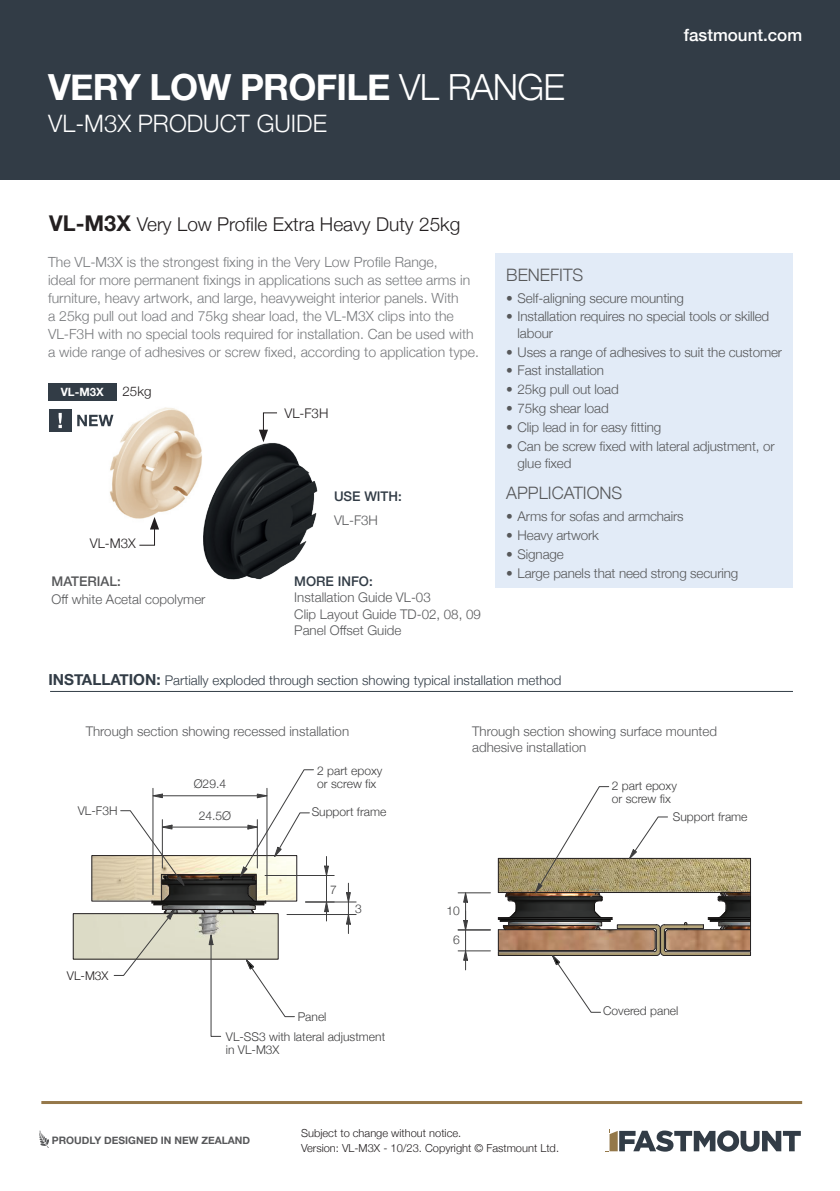
<style>
.page{position:relative;width:840px;height:1191px;background:#fff}
.page>*{position:absolute;margin:0;border:0;box-sizing:border-box;transform-origin:0 0}
.t1{font:700 36px "Helvetica Neue";letter-spacing:-.02em;color:#fff}
.t2{font:300 24px "Helvetica Neue";color:#fff}
.t3{font:300 19px "Helvetica Neue";color:#231f20}
.t4{font:300 17.2px "Helvetica Neue";color:#57585a}
.t5{font:500 17px "Helvetica Neue";color:#fff}
.t6{font:300 14px/18px "Helvetica Neue";color:#787a7d}
.t7{font:300 13.4px/16.2px "Helvetica Neue";letter-spacing:-.01em;color:#57585a}
.t8{font:300 13.4px "Helvetica Neue";color:#323c46}
.t9{font:500 13.4px "Helvetica Neue";color:#323c46}
.t10{font:300 13.4px "Helvetica Neue";color:#231f20}
.t11{font:500 13.4px "Helvetica Neue";color:#57585a}
.t12{font:300 12px/13.2px "Helvetica Neue";color:#3e3e3f}
.t13{font:300 12px "Helvetica Neue";color:#231f20}
.t14{font:700 11.4px "Helvetica Neue";color:#fff}
.t15{font:300 11px/14.8px "Helvetica Neue";color:#231f20}
.t16{font:700 10.2px "Helvetica Neue";color:#57585a}
.s1{font-weight:300}
.s2{font-weight:700;font-size:21.6px}
.s3{font-weight:700;font-size:15.2px}
</style>
<div class="page">
<div style="left:0;top:0;width:831px;height:178px;background:#323c46"></div>
<img style="left:203px;top:443px;width:115px;height:137px">
<img style="left:668px;top:859px;width:81px;height:96px">
<hr style="left:667px;top:950px;width:83px;height:1px;background:#231f20">
<hr style="left:667px;top:929px;width:83px;height:1px;background:#231f20">
<hr style="left:666px;top:951px;width:84px;height:1px;background:#231f20">
<hr style="left:666px;top:928px;width:37px;height:1px;background:#231f20">
<hr style="left:664px;top:955px;width:86px;height:1px;background:#231f20">
<hr style="left:664px;top:924px;width:39px;height:1px;background:#231f20">
<svg style="left:683px;top:921px;width:4px;height:8px"></svg>
<hr style="left:749px;top:858px;width:1px;height:34px;background:#231f20">
<hr style="left:498px;top:892px;width:252px;height:1px;background:#231f20">
<hr style="left:498px;top:858px;width:252px;height:1px;background:#231f20">
<svg style="left:702px;top:891px;width:48px;height:64px"></svg>
<hr style="left:458px;top:892px;width:32px;height:1px;background:#3e3e3f">
<hr style="left:458px;top:950px;width:32px;height:1px;background:#3e3e3f">
<hr style="left:458px;top:929px;width:32px;height:1px;background:#3e3e3f">
<hr style="left:305px;top:901px;width:51px;height:1px;background:#3e3e3f">
<hr style="left:287px;top:914px;width:69px;height:1px;background:#3e3e3f">
<svg style="left:345px;top:883px;width:6px;height:50px"></svg>
<svg style="left:462px;top:892px;width:6px;height:78px"></svg>
<svg style="left:497px;top:786px;width:171px;height:227px"></svg>
<svg style="left:91px;top:769px;width:243px;height:268px"></svg>
<img style="left:102px;top:400px;width:100px;height:119px">
<div style="left:49px;top:383px;width:68px;height:17px;background:#323c46"></div>
<svg style="left:138px;top:517px;width:21px;height:29px"></svg>
<svg style="left:259px;top:412px;width:18px;height:30px"></svg>
<hr style="left:50px;top:691px;width:742px;height:1px;background:#323c46">
<div style="left:495px;top:254px;width:297px;height:334px;background:#e2ebf7"></div>
<div style="left:49px;top:409px;width:22px;height:23px;background:#323c46"></div>
<svg style="left:58px;top:413px;width:4px;height:15px"></svg>
<svg style="left:77px;top:415px;width:36px;height:11px"></svg>
<div style="left:661px;top:0;width:178px;height:72px;background:#323c46"></div>
<svg style="left:605px;top:1129px;width:195px;height:23px"></svg>
<hr style="left:41px;top:1101px;width:760px;height:3px;background:#95784a">
<svg style="left:39px;top:1130px;width:10px;height:18px"></svg>
<h1 class="t1" style="left:48px;top:59px;width:518px">VERY LOW PROFILE <span class="s1">VL RANGE</span></h1>
<h2 class="t2" style="left:48px;top:104px;width:280px">VL-M3X PRODUCT GUIDE</h2>
<h3 class="t3" style="left:49px;top:209px;width:412px"><span class="s2">VL-M3X</span> Very Low Profile Extra Heavy Duty 25kg</h3>
<p class="t5" style="left:683px;top:21px;width:120px">fastmount.com</p>
<p class="t6" style="left:48px;top:252px;width:432px">The VL-M3X is the strongest fixing in the Very Low Profile Range,<br>ideal for more permanent fixings in applications such as settee arms in furniture, heavy artwork, and large, heavyweight interior panels. With<br>a 25kg pull out load and 75kg shear load, the VL-M3X clips into the VL-F3H with no special tools required for installation. Can be used with a wide range of adhesives or screw fixed, according to application type.</p>
<p class="t14" style="left:61px;top:383px;width:44px">VL-M3X</p>
<p class="t10" style="left:122px;top:380px;width:30px">25kg</p>
<p class="t10" style="left:90px;top:532px;width:47px">VL-M3X</p>
<p class="t11" style="left:52px;top:570px;width:71px">MATERIAL:</p>
<p class="t7" style="left:52px;top:590px;width:155px">Off white Acetal copolymer</p>
<p class="t10" style="left:284px;top:402px;width:45px">VL-F3H</p>
<p class="t9" style="left:334px;top:485px;width:69px">USE WITH:</p>
<p class="t7" style="left:334px;top:511px;width:45px">VL-F3H</p>
<p class="t9" style="left:294px;top:570px;width:80px">MORE INFO:</p>
<p class="t7" style="left:294px;top:588px;width:188px">Installation Guide VL-03<br>Clip Layout Guide TD-02, 08, 09<br>Panel Offset Guide</p>
<p class="t4" style="left:506px;top:261px;width:79px">BENEFITS</p>
<p class="t7" style="left:506px;top:289px;width:179px">• Self-aligning secure mounting</p>
<p class="t7" style="left:517px;top:307px;width:253px;text-indent:-11px">• Installation requires no special tools or skilled labour</p>
<p class="t7" style="left:506px;top:343px;width:277px">• Uses a range of adhesives to suit the customer</p>
<p class="t7" style="left:506px;top:361px;width:99px">• Fast installation</p>
<p class="t7" style="left:506px;top:380px;width:114px">• 25kg pull out load</p>
<p class="t7" style="left:506px;top:399px;width:104px">• 75kg shear load</p>
<p class="t7" style="left:506px;top:418px;width:156px">• Clip lead in for easy fitting</p>
<p class="t7" style="left:517px;top:437px;width:258px;line-height:17.2px;text-indent:-11px">• Can be screw fixed with lateral adjustment, or glue fixed</p>
<p class="t4" style="left:506px;top:479px;width:117px">APPLICATIONS</p>
<p class="t7" style="left:506px;top:507px;width:179px">• Arms for sofas and armchairs</p>
<p class="t7" style="left:506px;top:526px;width:94px">• Heavy artwork</p>
<p class="t7" style="left:506px;top:545px;width:59px">• Signage</p>
<p class="t7" style="left:506px;top:563px;width:233px">• Large panels that need strong securing</p>
<p class="t8" style="left:48px;top:669px;width:514px"><span class="s3">INSTALLATION:</span> Partially exploded through section showing typical installation method</p>
<p class="t7" style="left:86px;top:722px;width:265px">Through section showing recessed installation</p>
<p class="t7" style="left:472px;top:722px;width:246px">Through section showing surface mounted adhesive installation</p>
<p class="t12" style="left:78px;top:803px;width:41px">VL-F3H</p>
<p class="t13" style="left:67px;top:966px;width:43px">VL-M3X</p>
<p class="t12" style="left:194px;top:776px;width:34px">Ø29.4</p>
<p class="t12" style="left:199px;top:807px;width:34px">24.5Ø</p>
<p class="t12" style="left:317px;top:763px;width:67px">2 part epoxy or screw fix</p>
<p class="t12" style="left:311px;top:804px;width:76px">Support frame</p>
<p class="t12" style="left:330px;top:882px;width:8px">7</p>
<p class="t12" style="left:355px;top:900px;width:8px">3</p>
<p class="t12" style="left:226px;top:1005px;width:161px;line-height:20.6px;text-indent:72px">Panel<br>VL-SS3 with lateral adjustment</p>
<p class="t12" style="left:226px;top:1042px;width:55px">in VL-M3X</p>
<p class="t12" style="left:446px;top:903px;width:15px">10</p>
<p class="t12" style="left:453px;top:932px;width:8px">6</p>
<p class="t16" style="left:52px;top:1132px;width:200px">PROUDLY DESIGNED IN NEW ZEALAND</p>
<p class="t15" style="left:301px;top:1124px;width:259px">Subject to change without notice.<br>Version: VL-M3X - 10/23. Copyright © Fastmount Ltd.</p>
<p class="t12" style="left:611px;top:778px;width:67px">2 part epoxy or screw fix</p>
<p class="t12" style="left:672px;top:809px;width:76px">Support frame</p>
<p class="t12" style="left:602px;top:1003px;width:77px">Covered panel</p>
</div>
